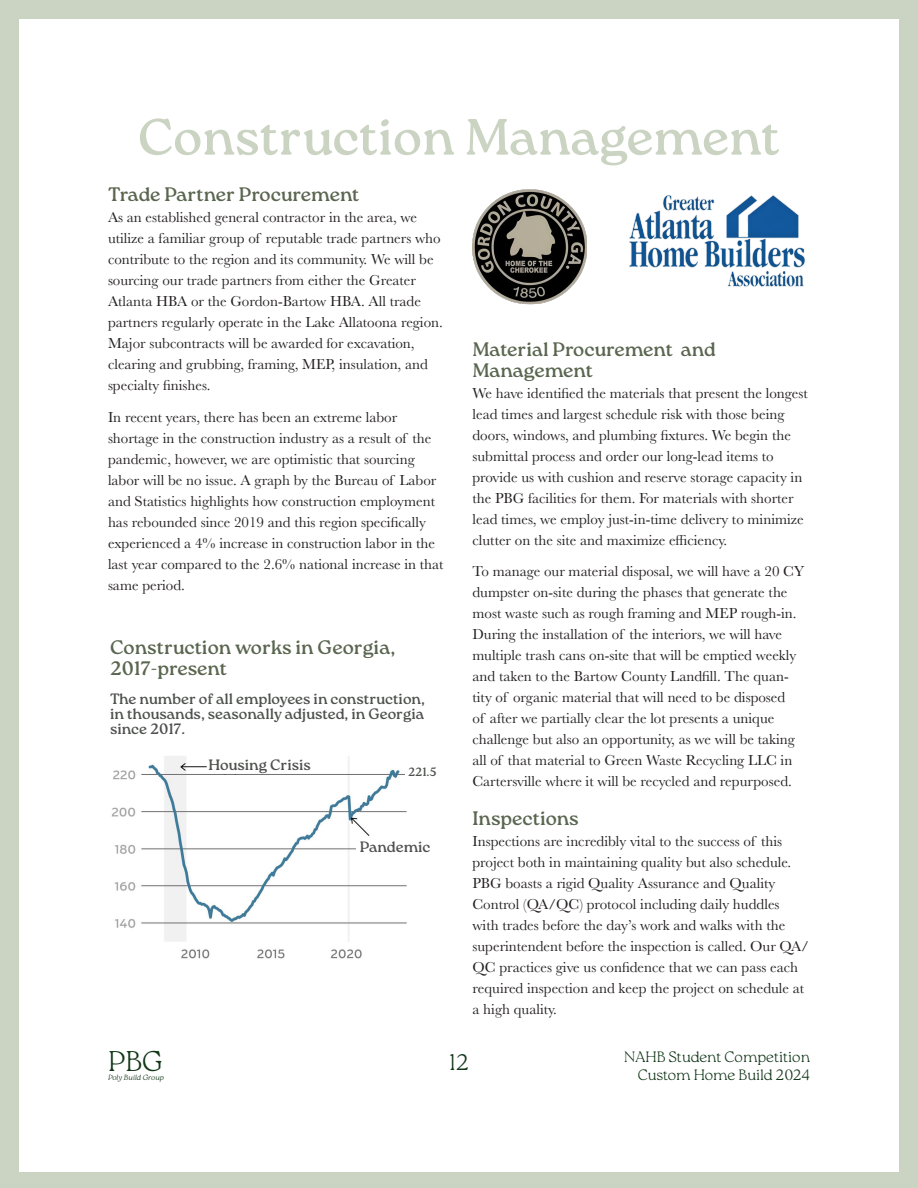
<style>
.page{position:relative;width:918px;height:1188px;background:#fff}
.page>*{position:absolute;margin:0;border:0;box-sizing:border-box;transform-origin:0 0}
.t1{font:51px "Roca";color:#cbd4c2}
.t2{font:100 28.5px "Roca";color:#123618}
.t3{font:100 22.5px "Roca";color:#123618}
.Headers{font:19.5px/21px "Roca";color:#5a6650}
.Body_text{font:15px/21px "Baskerville";color:#231f20}
.Sub_Heading{font:15px/15px "Roca";color:#4e514e;text-align:justify}
.t4{font:100 15px/18px "Roca";color:#123618;text-align:right}
.Sub_Heading-2{font:12px "Roca";color:#4e514e}
.t5{font:italic 100 7.5px "Roca";color:#123618}
</style>
<div class="page">
<div style="left:0;top:0;width:918px;height:18px;background:#cbd4c2"></div>
<div style="left:0;top:1172px;width:918px;height:16px;background:#cbd4c2"></div>
<div style="left:900px;top:14px;width:18px;height:1174px;background:#cbd4c2"></div>
<div style="left:0;top:0;width:18px;height:1188px;background:#cbd4c2"></div>
<img style="left:472px;top:189px;width:115px;height:116px">
<img style="left:629px;top:195px;width:176px;height:92px">
<img style="left:111px;top:756px;width:296px;height:203px">
<div style="left:211px;top:758px;width:59px;height:15px;background:#fff"></div>
<div style="left:207px;top:775px;width:45px;height:14px;background:#fff"></div>
<div style="left:356px;top:839px;width:67px;height:14px;background:#fff"></div>
<div style="left:405px;top:765px;width:43px;height:15px;background:#fff"></div>
<p class="t1" style="left:138px;top:107px;width:644px">Construction Management</p>
<p class="Headers" style="left:108px;top:187px;width:253px">Trade Partner Procurement</p>
<p class="Body_text" style="left:108px;top:207px;width:336px">As an established general contractor in the area, we utilize a familiar group of reputable trade partners who contribute to the region and its community. We will be sourcing our trade partners from either the Greater Atlanta HBA or the Gordon-Bartow HBA. All trade partners regularly operate in the Lake Allatoona region.<br>Major subcontracts will be awarded for excavation, clearing and grubbing, framing, MEP, insulation, and specialty finishes.</p>
<p class="Body_text" style="left:108px;top:407px;width:337px">In recent years, there has been an extreme labor shortage in the construction industry as a result of the pandemic, however, we are optimistic that sourcing labor will be no issue. A graph by the Bureau of Labor and Statistics highlights how construction employment has rebounded since 2019 and this region specifically experienced a 4% increase in construction labor in the last year compared to the 2.6% national increase in that same period.</p>
<p class="Headers" style="left:472px;top:341px;width:245px">Material Procurement and<br>Management</p>
<p class="Body_text" style="left:472px;top:383px;width:337px">We have identified the materials that present the longest lead times and largest schedule risk with those being doors, windows, and plumbing fixtures. We begin the submittal process and order our long-lead items to provide us with cushion and reserve storage capacity in the PBG facilities for them. For materials with shorter lead times, we employ just-in-time delivery to minimize clutter on the site and maximize efficiency.</p>
<p class="Body_text" style="left:472px;top:561px;width:333px">To manage our material disposal, we will have a 20 CY dumpster on-site during the phases that generate the most waste such as rough framing and MEP rough-in.<br>During the installation of the interiors, we will have multiple trash cans on-site that will be emptied weekly and taken to the Bartow County Landfill. The quan&shy;tity of organic material that will need to be disposed<br>of after we partially clear the lot presents a unique challenge but also an opportunity, as we will be taking all of that material to Green Waste Recycling LLC in Cartersville where it will be recycled and repurposed.</p>
<p class="Headers" style="left:472px;top:810px;width:108px">Inspections</p>
<p class="Body_text" style="left:472px;top:831px;width:338px">Inspections are incredibly vital to the success of this project both in maintaining quality but also schedule.<br>PBG boasts a rigid Quality Assurance and Quality Control (QA/QC) protocol including daily huddles with trades before the day’s work and walks with the superintendent before the inspection is called. Our QA/ QC practices give us confidence that we can pass each required inspection and keep the project on schedule at a high quality.</p>
<p class="Headers" style="left:110px;top:639px;width:287px">Construction works in Georgia,<br>2017-present</p>
<p class="Sub_Heading" style="left:110px;top:693px;width:316px">The number of all employees in construction, in thousands, seasonally adjusted, in Georgia since 2017.</p>
<p class="Sub_Heading" style="left:208px;top:759px;width:104px">Housing Crisis</p>
<p class="Sub_Heading-2" style="left:408px;top:765px;width:30px">221.5</p>
<p class="Sub_Heading" style="left:360px;top:842px;width:72px">Pandemic</p>
<h2 class="t2" style="left:108px;top:1044px;width:57px">PBG</h2>
<h3 class="t3" style="left:449px;top:1049px;width:22px">12</h3>
<p class="t5" style="left:108px;top:1073px;width:58px">Poly Build Group</p>
<p class="t4" style="left:624px;top:1049px;width:187px">NAHB Student Competition<br>Custom Home Build 2024</p>
</div>
